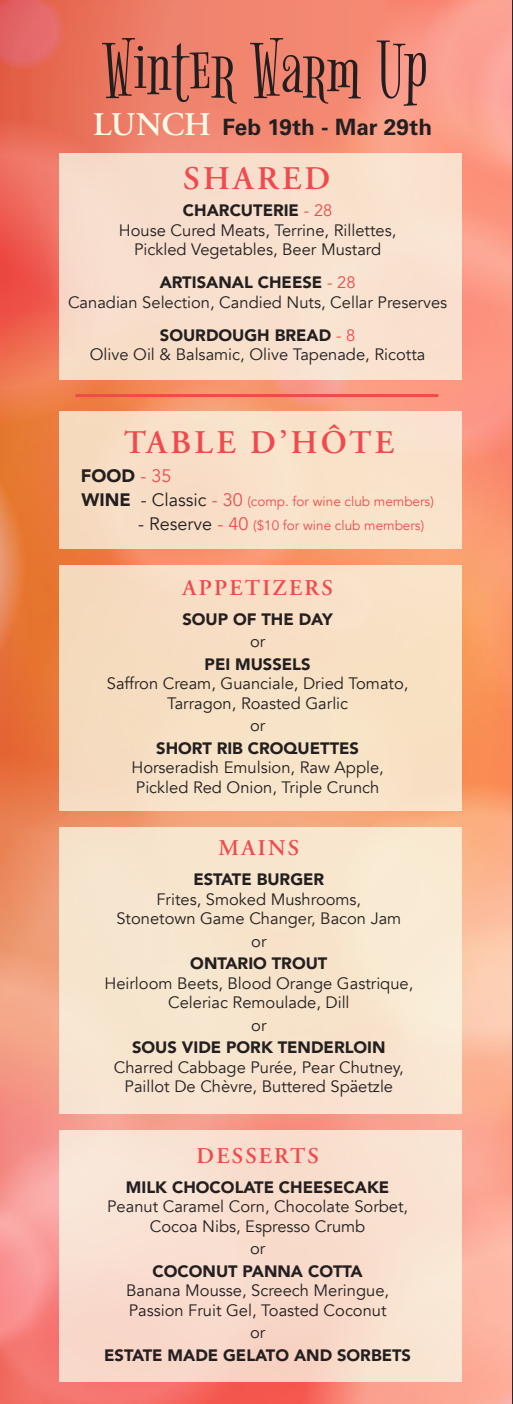
<style>
.page{position:relative;width:513px;height:1404px;background:#fff}
.page>*{position:absolute;margin:0;border:0;box-sizing:border-box;transform-origin:0 0}
.t1{font:82.5px "Bigelow Rules";color:#231f20}
.t2{font:600 33px "Adobe Garamond Pro";letter-spacing:.1em;color:#ef4b4f}
.t3{font:600 22.5px "Adobe Garamond Pro";letter-spacing:.1em;color:#ef4b4f}
.t4{font:700 22.5px "Univers";letter-spacing:.005em;color:#231f20}
.t5{font:900 18px "Avenir";color:#231f20}
.t6{font:16.5px "Avenir";color:#231f20}
.t7{font:900 16.5px "Avenir";color:#231f20}
.t8{font:13.5px "Avenir";color:#ef4b4f}
.s1{font-family:"Adobe Garamond Pro";font-weight:600;font-size:33px;color:#f9fbe9}
.s2{font-weight:400;color:#ef4b4f}
.s3{font-weight:900;font-size:18px;color:#231f20}
.s4{font-size:18px;color:#231f20}
.s5{font-size:18px}
</style>
<div class="page">
<img style="left:0;top:0;width:512px;height:1404px">
<div style="left:59px;top:411px;width:403px;height:137px;background:#f8e1c9"></div>
<div style="left:59px;top:565px;width:403px;height:246px;background:#f7e0c4"></div>
<div style="left:59px;top:153px;width:403px;height:226px;background:#f8e0cd"></div>
<div style="left:59px;top:828px;width:403px;height:286px;background:#f7e5ce"></div>
<div style="left:59px;top:1131px;width:403px;height:251px;background:#f9decf"></div>
<hr style="left:75px;top:394px;width:363px;height:3px;background:#ef4b4f">
<hr style="left:512px;top:0;width:1px;height:1404px;background:#231f20">
<p class="t1" style="left:102px;top:23px;width:327px">Winter Warm Up</p>
<p class="t4" style="left:93px;top:114px;width:341px"><span class="s1">LUNCH</span> Feb 19th - Mar 29th</p>
<p class="t2" style="left:183px;top:159px;width:149px">SHARED</p>
<p class="t7" style="left:183px;top:196px;width:151px">CHARCUTERIE <span class="s2">- 28</span></p>
<p class="t6" style="left:119px;top:220px;width:279px">House Cured Meats, Terrine, Rillettes,</p>
<p class="t6" style="left:134px;top:240px;width:249px">Pickled Vegetables, Beer Mustard</p>
<p class="t7" style="left:160px;top:268px;width:197px">ARTISANAL CHEESE <span class="s2">- 28</span></p>
<p class="t6" style="left:68px;top:292px;width:381px">Canadian Selection, Candied Nuts, Cellar Preserves</p>
<p class="t7" style="left:160px;top:321px;width:197px">SOURDOUGH BREAD <span class="s2">- 8</span></p>
<p class="t6" style="left:90px;top:345px;width:337px">Olive Oil &amp; Balsamic, Olive Tapenade, Ricotta</p>
<p class="t2" style="left:124px;top:423px;width:272px">TABLE D’HÔTE</p>
<p class="t5" style="left:81px;top:460px;width:92px">FOOD <span class="s2">- 35</span></p>
<p class="t8" style="left:81px;top:493px;width:354px"><span class="s3">WINE</span> <span class="s4">- Classic</span> <span class="s5">- 30</span> (comp. for wine club members)</p>
<p class="t8" style="left:138px;top:517px;width:287px"><span class="s4">- Reserve</span> <span class="s5">- 40</span> ($10 for wine club members)</p>
<p class="t3" style="left:182px;top:575px;width:152px">APPETIZERS</p>
<p class="t7" style="left:182px;top:605px;width:152px">SOUP OF THE DAY</p>
<p class="t6" style="left:250px;top:632px;width:17px">or</p>
<p class="t7" style="left:205px;top:650px;width:108px">PEI MUSSELS</p>
<p class="t6" style="left:107px;top:674px;width:303px">Saffron Cream, Guanciale, Dried Tomato,</p>
<p class="t6" style="left:167px;top:693px;width:183px">Tarragon, Roasted Garlic</p>
<p class="t6" style="left:250px;top:716px;width:17px">or</p>
<p class="t7" style="left:156px;top:734px;width:204px">SHORT RIB CROQUETTES</p>
<p class="t6" style="left:131px;top:758px;width:254px">Horseradish Emulsion, Raw Apple,</p>
<p class="t6" style="left:136px;top:777px;width:245px">Pickled Red Onion, Triple Crunch</p>
<p class="t3" style="left:219px;top:835px;width:82px">MAINS</p>
<p class="t7" style="left:193px;top:866px;width:132px">ESTATE BURGER</p>
<p class="t6" style="left:156px;top:889px;width:206px">Frites, Smoked Mushrooms,</p>
<p class="t6" style="left:116px;top:909px;width:286px">Stonetown Game Changer, Bacon Jam</p>
<p class="t6" style="left:251px;top:931px;width:17px">or</p>
<p class="t7" style="left:190px;top:950px;width:139px">ONTARIO TROUT</p>
<p class="t6" style="left:104px;top:973px;width:310px">Heirloom Beets, Blood Orange Gastrique,</p>
<p class="t6" style="left:168px;top:993px;width:183px">Celeriac Remoulade, Dill</p>
<p class="t6" style="left:251px;top:1015px;width:17px">or</p>
<p class="t7" style="left:132px;top:1034px;width:255px">SOUS VIDE PORK TENDERLOIN</p>
<p class="t6" style="left:114px;top:1057px;width:292px">Charred Cabbage Purée, Pear Chutney,</p>
<p class="t6" style="left:125px;top:1077px;width:270px">Paillot De Chèvre, Buttered Späetzle</p>
<p class="t3" style="left:197px;top:1142px;width:124px">DESSERTS</p>
<p class="t7" style="left:126px;top:1173px;width:265px">MILK CHOCOLATE CHEESECAKE</p>
<p class="t6" style="left:107px;top:1197px;width:302px">Peanut Caramel Corn, Chocolate Sorbet,</p>
<p class="t6" style="left:150px;top:1216px;width:217px">Cocoa Nibs, Espresso Crumb</p>
<p class="t6" style="left:250px;top:1239px;width:17px">or</p>
<p class="t7" style="left:153px;top:1257px;width:212px">COCONUT PANNA COTTA</p>
<p class="t6" style="left:126px;top:1281px;width:264px">Banana Mousse, Screech Meringue,</p>
<p class="t6" style="left:129px;top:1300px;width:259px">Passion Fruit Gel, Toasted Coconut</p>
<p class="t6" style="left:250px;top:1323px;width:17px">or</p>
<p class="t7" style="left:104px;top:1341px;width:308px">ESTATE MADE GELATO AND SORBETS</p>
</div>
